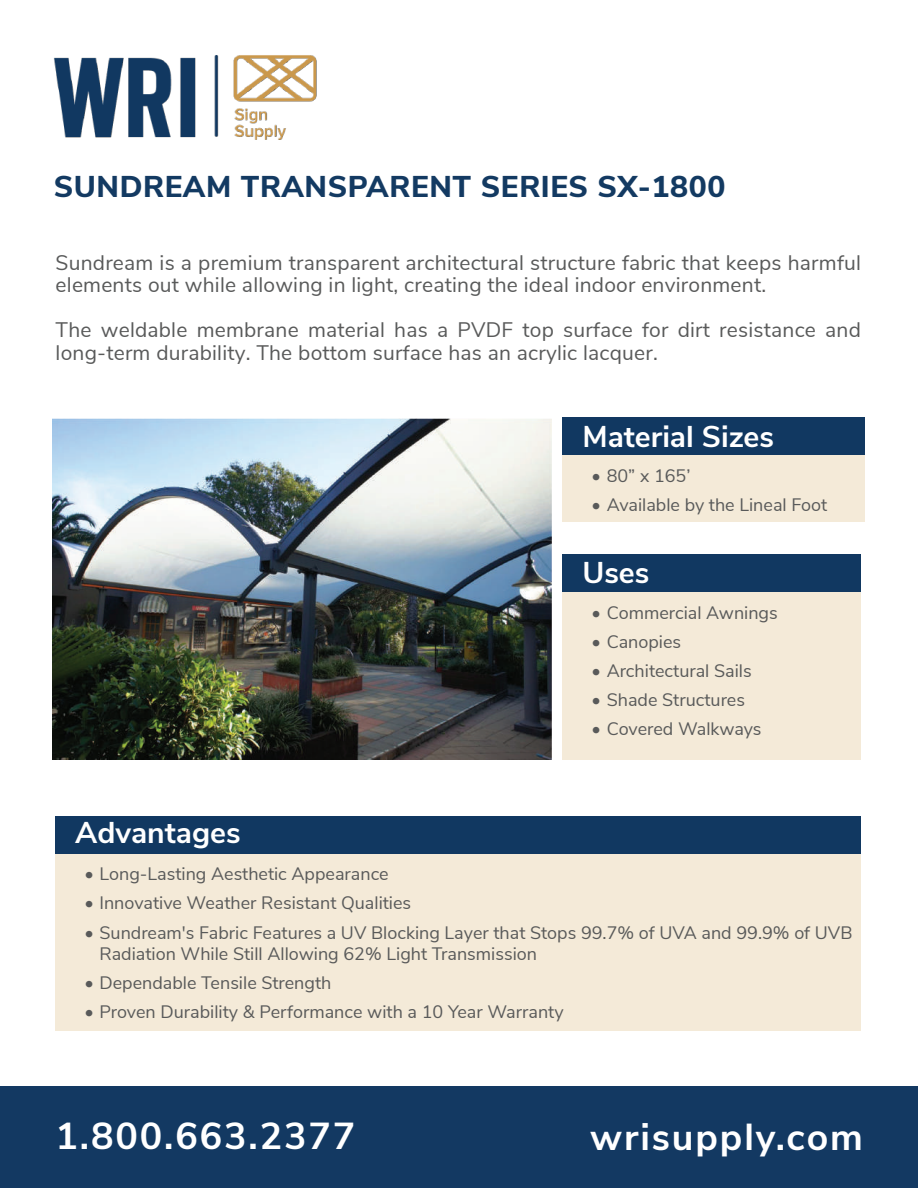
<style>
.page{position:relative;width:918px;height:1188px;background:#fff}
.page>*{position:absolute;margin:0;border:0;box-sizing:border-box;transform-origin:0 0}
.t1{font:700 37.5px "Nunito Sans";letter-spacing:.05em;color:#fff}
.t2{font:800 30px "Nunito Sans";letter-spacing:.02em;color:#133a62}
.t3{font:700 30px "Nunito Sans";color:#fff}
.t4{font:21px/22.5px "Nunito Sans";letter-spacing:.01em;color:#595a5a}
.t5{font:18px/21.6px "Nunito Sans";color:#595a5a}
</style>
<div class="page">
<div style="left:563px;top:592px;width:298px;height:167px;background:#f4ead8"></div>
<div style="left:563px;top:555px;width:298px;height:37px;background:#113861"></div>
<div style="left:56px;top:853px;width:805px;height:178px;background:#f4ead8"></div>
<div style="left:56px;top:816px;width:805px;height:37px;background:#113861"></div>
<div style="left:0;top:1087px;width:918px;height:101px;background:#133962"></div>
<div style="left:563px;top:455px;width:302px;height:66px;background:#f4ead8"></div>
<div style="left:563px;top:418px;width:302px;height:37px;background:#113861"></div>
<img style="left:54px;top:55px;width:263px;height:85px">
<img style="left:53px;top:418px;width:498px;height:342px">
<h2 class="t2" style="left:54px;top:164px;width:673px">SUNDREAM TRANSPARENT SERIES SX-1800</h2>
<p class="t4" style="left:56px;top:250px;width:807px">Sundream is a premium transparent architectural structure fabric that keeps harmful elements out while allowing in light, creating the ideal indoor environment.</p>
<p class="t4" style="left:56px;top:318px;width:807px">The weldable membrane material has a PVDF top surface for dirt resistance and long-term durability. The bottom surface has an acrylic lacquer.</p>
<h2 class="t3" style="left:582px;top:414px;width:193px">Material Sizes</h2>
<p class="t5" style="left:592px;top:464px;width:100px">• 80” x 165’</p>
<p class="t5" style="left:592px;top:493px;width:237px">• Available by the Lineal Foot</p>
<h2 class="t3" style="left:582px;top:551px;width:69px">Uses</h2>
<p class="t5" style="left:592px;top:601px;width:188px">• Commercial Awnings</p>
<p class="t5" style="left:592px;top:630px;width:91px">• Canopies</p>
<p class="t5" style="left:592px;top:659px;width:162px">• Architectural Sails</p>
<p class="t5" style="left:592px;top:688px;width:155px">• Shade Structures</p>
<p class="t5" style="left:592px;top:717px;width:172px">• Covered Walkways</p>
<h2 class="t3" style="left:75px;top:811px;width:167px">Advantages</h2>
<p class="t5" style="left:84px;top:862px;width:306px">• Long-Lasting Aesthetic Appearance</p>
<p class="t5" style="left:84px;top:891px;width:328px">• Innovative Weather Resistant Qualities</p>
<p class="t5" style="left:99px;top:920px;width:755px;text-indent:-15px">• Sundream's Fabric Features a UV Blocking Layer that Stops 99.7% of UVA and 99.9% of UVB<br>Radiation While Still Allowing 62% Light Transmission</p>
<p class="t5" style="left:84px;top:971px;width:249px">• Dependable Tensile Strength</p>
<p class="t5" style="left:84px;top:1000px;width:481px">• Proven Durability &amp; Performance with a 10 Year Warranty</p>
<h1 class="t1" style="left:56px;top:1108px;width:301px">1.800.663.2377</h1>
<h1 class="t1" style="left:590px;top:1109px;width:274px">wrisupply.com</h1>
</div>
